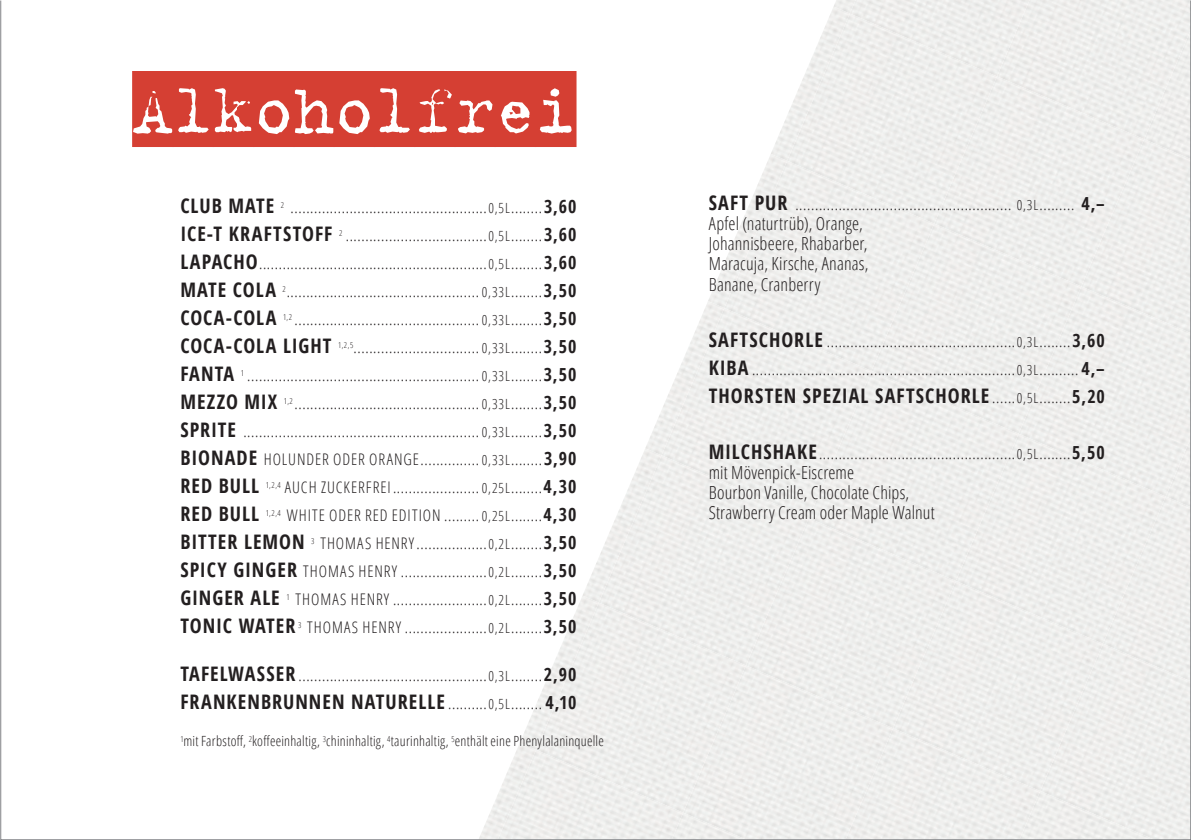
<style>
.page{position:relative;width:1191px;height:840px;background:#fff}
.page>*{position:absolute;margin:0;border:0;box-sizing:border-box;transform-origin:0 0}
.t1{font:76px "Trixie Cameo";letter-spacing:-.02em;color:#d53f33}
.Bezeichnung_Getränke_einzeilig{font:700 condensed 20px "Open Sans";letter-spacing:.05em;color:#231f20}
.Bezeichnung_Getränke_einzeilig-2{font:300 condensed 18px/20px "Open Sans";letter-spacing:.01em;color:#231f20}
.Bezeichnung_Getränke_einzeilig-3{font:300 condensed 16px "Open Sans";letter-spacing:.055em;color:#231f20}
.t2{font:300 condensed 14px "Open Sans";letter-spacing:.015em;color:#231f20}
.s1{font-size:14px}
.s2{font-weight:700;font-size:18px}
.s3{font-weight:700;font-size:20px}
.s4{font-weight:300;font-size:16px}
.s5{font-weight:300;font-size:14px}
.s6{font-size:18px}
</style>
<div class="page">
<img style="left:1040px;top:790px;width:144px;height:47px">
<img style="left:1018px;top:433px;width:147px;height:210px">
<img style="left:956px;top:580px;width:147px;height:210px">
<img style="left:893px;top:727px;width:147px;height:110px">
<img style="left:934px;top:223px;width:147px;height:210px">
<img style="left:871px;top:370px;width:147px;height:210px">
<img style="left:808px;top:518px;width:148px;height:209px">
<img style="left:746px;top:665px;width:147px;height:172px">
<img style="left:683px;top:812px;width:136px;height:25px">
<div style="left:865px;top:2px;width:170px;height:74px;background:#eeeeec"></div>
<img style="left:850px;top:14px;width:147px;height:209px">
<img style="left:787px;top:161px;width:147px;height:209px">
<img style="left:724px;top:308px;width:147px;height:210px">
<img style="left:661px;top:455px;width:147px;height:210px">
<img style="left:599px;top:602px;width:147px;height:210px">
<img style="left:536px;top:749px;width:147px;height:88px">
<p class="t1" style="left:132px;top:68px;width:446px">ALKOHOLFREI</p>
<p class="Bezeichnung_Getränke_einzeilig" style="left:180px;top:191px;width:96px">CLUB MATE</p>
<p class="Bezeichnung_Getränke_einzeilig-3" style="left:281px;top:196px;width:297px"><sup>2</sup> ..................................................<span class="s1">0,5L</span>........<span class="s2">3,60</span></p>
<p class="Bezeichnung_Getränke_einzeilig" style="left:180px;top:219px;width:154px">ICE-T KRAFTSTOFF</p>
<p class="Bezeichnung_Getränke_einzeilig-3" style="left:339px;top:224px;width:239px"><sup>2</sup> ....................................<span class="s1">0,5L</span>........<span class="s2">3,60</span></p>
<p class="Bezeichnung_Getränke_einzeilig-3" style="left:180px;top:252px;width:398px"><span class="s3">LAPACHO</span>..........................................................<span class="s1">0,5L</span>........<span class="s2">3,60</span></p>
<p class="Bezeichnung_Getränke_einzeilig" style="left:180px;top:275px;width:97px">MATE COLA</p>
<p class="Bezeichnung_Getränke_einzeilig-3" style="left:283px;top:280px;width:295px"><sup>2</sup>................................................. <span class="s1">0,33L</span>........<span class="s2">3,50</span></p>
<p class="Bezeichnung_Getränke_einzeilig" style="left:180px;top:303px;width:98px">COCA-COLA</p>
<p class="Bezeichnung_Getränke_einzeilig-3" style="left:283px;top:308px;width:295px"><sup>1,2</sup> ............................................... <span class="s1">0,33L</span>........<span class="s2">3,50</span></p>
<p class="Bezeichnung_Getränke_einzeilig" style="left:180px;top:331px;width:153px">COCA-COLA LIGHT</p>
<p class="Bezeichnung_Getränke_einzeilig-3" style="left:338px;top:336px;width:240px"><sup>1,2,5</sup>................................ <span class="s1">0,33L</span>........<span class="s2">3,50</span></p>
<p class="Bezeichnung_Getränke_einzeilig" style="left:180px;top:359px;width:55px">FANTA</p>
<p class="Bezeichnung_Getränke_einzeilig-3" style="left:241px;top:364px;width:337px"><sup>1</sup> ........................................................... <span class="s1">0,33L</span>........<span class="s2">3,50</span></p>
<p class="Bezeichnung_Getränke_einzeilig" style="left:180px;top:387px;width:98px">MEZZO MIX</p>
<p class="Bezeichnung_Getränke_einzeilig-3" style="left:284px;top:392px;width:294px"><sup>1,2</sup> ............................................... <span class="s1">0,33L</span>........<span class="s2">3,50</span></p>
<p class="Bezeichnung_Getränke_einzeilig-3" style="left:180px;top:420px;width:398px"><span class="s3">SPRITE</span> ............................................................ <span class="s1">0,33L</span>........<span class="s2">3,50</span></p>
<p class="Bezeichnung_Getränke_einzeilig-3" style="left:180px;top:448px;width:398px"><span class="s3">BIONADE</span> HOLUNDER ODER ORANGE............... <span class="s1">0,33L</span>........<span class="s2">3,90</span></p>
<p class="Bezeichnung_Getränke_einzeilig" style="left:180px;top:471px;width:80px">RED BULL</p>
<p class="Bezeichnung_Getränke_einzeilig-3" style="left:266px;top:476px;width:312px"><sup>1,2,4</sup> AUCH ZUCKERFREI...................... <span class="s1">0,25L</span>........<span class="s2">4,30</span></p>
<p class="Bezeichnung_Getränke_einzeilig" style="left:180px;top:499px;width:80px">RED BULL</p>
<p class="Bezeichnung_Getränke_einzeilig-3" style="left:266px;top:504px;width:312px"><sup>1,2,4</sup> WHITE ODER RED EDITION ......... <span class="s1">0,25L</span>........<span class="s2">4,30</span></p>
<p class="Bezeichnung_Getränke_einzeilig" style="left:180px;top:527px;width:126px">BITTER LEMON</p>
<p class="Bezeichnung_Getränke_einzeilig-3" style="left:311px;top:532px;width:267px"><sup>3</sup> THOMAS HENRY..................<span class="s1">0,2L</span>........<span class="s2">3,50</span></p>
<p class="Bezeichnung_Getränke_einzeilig-3" style="left:180px;top:560px;width:398px"><span class="s3">SPICY GINGER</span> THOMAS HENRY ......................<span class="s1">0,2L</span>........<span class="s2">3,50</span></p>
<p class="Bezeichnung_Getränke_einzeilig" style="left:180px;top:583px;width:101px">GINGER ALE</p>
<p class="Bezeichnung_Getränke_einzeilig-3" style="left:286px;top:588px;width:292px"><sup>1</sup> THOMAS HENRY ........................<span class="s1">0,2L</span>........<span class="s2">3,50</span></p>
<p class="Bezeichnung_Getränke_einzeilig" style="left:180px;top:611px;width:117px">TONIC WATER</p>
<p class="Bezeichnung_Getränke_einzeilig-3" style="left:298px;top:616px;width:280px"><sup>3</sup> THOMAS HENRY .....................<span class="s1">0,2L</span>........<span class="s2">3,50</span></p>
<p class="Bezeichnung_Getränke_einzeilig-3" style="left:180px;top:664px;width:398px"><span class="s3">TAFELWASSER</span> ................................................<span class="s1">0,3L</span>........<span class="s2">2,90</span></p>
<p class="Bezeichnung_Getränke_einzeilig" style="left:180px;top:687px;width:398px">FRANKENBRUNNEN NATURELLE <span class="s4">..........</span><span class="s5">0,5L</span><span class="s4">........</span> <span class="s6">4,10</span></p>
<p class="t2" style="left:180px;top:731px;width:425px"><sup>1</sup>mit Farbstoff, <sup>2</sup>koffeeinhaltig, <sup>3</sup>chininhaltig, <sup>4</sup>taurinhaltig, <sup>5</sup>enthält eine Phenylalaninquelle</p>
<p class="Bezeichnung_Getränke_einzeilig-3" style="left:708px;top:194px;width:397px"><span class="s3">SAFT PUR</span> ....................................................... <span class="s1">0,3L</span>......... <span class="s2">4,–</span></p>
<p class="Bezeichnung_Getränke_einzeilig-2" style="left:708px;top:213px;width:161px">Apfel (naturtrüb), Orange,<br>Johannisbeere, Rhabarber,<br>Maracuja, Kirsche, Ananas,<br>Banane, Cranberry</p>
<p class="Bezeichnung_Getränke_einzeilig-3" style="left:708px;top:330px;width:398px"><span class="s3">SAFTSCHORLE</span> ................................................<span class="s1">0,3L</span>........<span class="s2">3,60</span></p>
<p class="Bezeichnung_Getränke_einzeilig-3" style="left:708px;top:358px;width:397px"><span class="s3">KIBA</span> ...................................................................<span class="s1">0,3L</span>.......... <span class="s2">4,–</span></p>
<p class="Bezeichnung_Getränke_einzeilig" style="left:708px;top:381px;width:398px">THORSTEN SPEZIAL SAFTSCHORLE <span class="s4">......</span><span class="s5">0,5L</span><span class="s4">........</span><span class="s6">5,20</span></p>
<p class="Bezeichnung_Getränke_einzeilig-3" style="left:708px;top:442px;width:398px"><span class="s3">MILCHSHAKE</span>..................................................<span class="s1">0,5L</span>........<span class="s2">5,50</span></p>
<p class="Bezeichnung_Getränke_einzeilig-2" style="left:708px;top:461px;width:227px">mit Mövenpick-Eiscreme<br>Bourbon Vanille, Chocolate Chips,<br>Strawberry Cream oder Maple Walnut</p>
</div>
